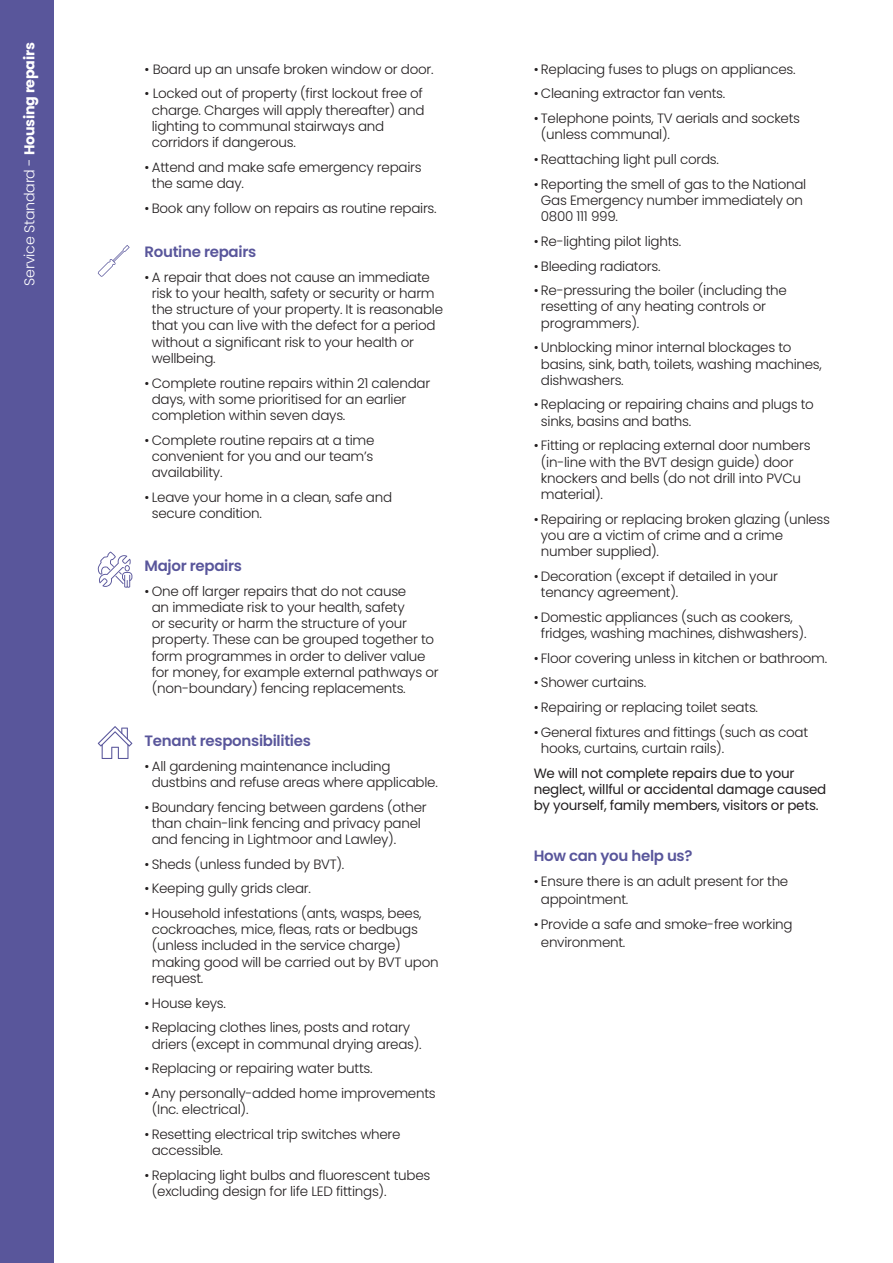
<style>
.page{position:relative;width:893px;height:1263px;background:#fff}
.page>*{position:absolute;margin:0;border:0;box-sizing:border-box;transform-origin:0 0}
.Header_1{font:600 15px "Poppins";letter-spacing:-.02em;color:#59569b}
.t1{font:300 14.25px "Poppins";letter-spacing:-.02em;color:#fff}
.Header_1-2{font:300 13.5px/16.2px "Poppins";letter-spacing:-.02em;color:#231f20}
.Header_1-3{font:13.5px/16.2px "Poppins";letter-spacing:-.02em;color:#231f20}
.s1{font-weight:700}
</style>
<div class="page">
<div style="left:0;top:0;width:54px;height:1263px;background:#59569b"></div>
<svg style="left:97px;top:551px;width:35px;height:37px"></svg>
<svg style="left:98px;top:726px;width:34px;height:33px"></svg>
<svg style="left:98px;top:245px;width:32px;height:32px"></svg>
<p class="t1" style="left:21px;top:286px;width:245px;rotate:-90deg">Service Standard - <span class="s1">Housing repairs</span></p>
<p class="Header_1-2" style="left:145px;top:61px;width:291px">• Board up an unsafe broken window or door.</p>
<p class="Header_1-2" style="left:152px;top:86px;width:274px;text-indent:-7px">• Locked out of property (first lockout free of charge. Charges will apply thereafter) and lighting to communal stairways and corridors if dangerous.</p>
<p class="Header_1-2" style="left:152px;top:159px;width:271px;text-indent:-7px">• Attend and make safe emergency repairs the same day.</p>
<p class="Header_1-2" style="left:145px;top:200px;width:294px">• Book any follow on repairs as routine repairs.</p>
<p class="Header_1" style="left:145px;top:243px;width:113px">Routine repairs</p>
<p class="Header_1-2" style="left:152px;top:269px;width:293px;text-indent:-7px">• A repair that does not cause an immediate risk to your health, safety or security or harm the structure of your property. It is reasonable that you can live with the defect for a period without a significant risk to your health or wellbeing.</p>
<p class="Header_1-2" style="left:152px;top:375px;width:280px;text-indent:-7px">• Complete routine repairs within 21 calendar days, with some prioritised for an earlier completion within seven days.</p>
<p class="Header_1-2" style="left:152px;top:432px;width:224px;text-align:justify;text-indent:-7px">• Complete routine repairs at a time convenient for you and our team’s availability.</p>
<p class="Header_1-2" style="left:152px;top:489px;width:242px;text-indent:-7px">• Leave your home in a clean, safe and secure condition.</p>
<p class="Header_1" style="left:145px;top:557px;width:99px">Major repairs</p>
<p class="Header_1-2" style="left:152px;top:583px;width:288px;text-indent:-7px">• One off larger repairs that do not cause<br>an immediate risk to your health, safety<br>or security or harm the structure of your property. These can be grouped together to form programmes in order to deliver value for money, for example external pathways or (non-boundary) fencing replacements.</p>
<p class="Header_1" style="left:145px;top:732px;width:168px">Tenant responsibilities</p>
<p class="Header_1-2" style="left:152px;top:758px;width:287px;text-indent:-7px">• All gardening maintenance including dustbins and refuse areas where applicable.</p>
<p class="Header_1-2" style="left:152px;top:799px;width:276px;text-indent:-7px">• Boundary fencing between gardens (other than chain-link fencing and privacy panel and fencing in Lightmoor and Lawley).</p>
<p class="Header_1-2" style="left:145px;top:856px;width:201px">• Sheds (unless funded by BVT).</p>
<p class="Header_1-2" style="left:145px;top:881px;width:168px">• Keeping gully grids clear.</p>
<p class="Header_1-2" style="left:152px;top:905px;width:288px;text-indent:-7px">• Household infestations (ants, wasps, bees, cockroaches, mice, fleas, rats or bedbugs (unless included in the service charge) making good will be carried out by BVT upon request.</p>
<p class="Header_1-2" style="left:145px;top:995px;width:83px">• House keys.</p>
<p class="Header_1-2" style="left:152px;top:1019px;width:271px;text-indent:-7px">• Replacing clothes lines, posts and rotary driers (except in communal drying areas).</p>
<p class="Header_1-2" style="left:145px;top:1060px;width:230px">• Replacing or repairing water butts.</p>
<p class="Header_1-2" style="left:152px;top:1085px;width:285px;text-indent:-7px">• Any personally-added home improvements (Inc. electrical).</p>
<p class="Header_1-2" style="left:152px;top:1126px;width:250px;text-indent:-7px">• Resetting electrical trip switches where accessible.</p>
<p class="Header_1-2" style="left:152px;top:1167px;width:280px;text-indent:-7px">• Replacing light bulbs and fluorescent tubes (excluding design for life LED fittings).</p>
<p class="Header_1-2" style="left:534px;top:61px;width:263px">• Replacing fuses to plugs on appliances.</p>
<p class="Header_1-2" style="left:534px;top:86px;width:193px">• Cleaning extractor fan vents.</p>
<p class="Header_1-2" style="left:541px;top:110px;width:261px;text-indent:-7px">• Telephone points, TV aerials and sockets (unless communal).</p>
<p class="Header_1-2" style="left:534px;top:151px;width:187px">• Reattaching light pull cords.</p>
<p class="Header_1-2" style="left:541px;top:176px;width:267px;text-indent:-7px">• Reporting the smell of gas to the National<br>Gas Emergency number immediately on<br>0800 111 999.</p>
<p class="Header_1-2" style="left:534px;top:233px;width:149px">• Re-lighting pilot lights.</p>
<p class="Header_1-2" style="left:534px;top:258px;width:128px">• Bleeding radiators.</p>
<p class="Header_1-2" style="left:541px;top:282px;width:248px;text-indent:-7px">• Re-pressuring the boiler (including the resetting of any heating controls or programmers).</p>
<p class="Header_1-2" style="left:541px;top:340px;width:282px;text-indent:-7px">• Unblocking minor internal blockages to basins, sink, bath, toilets, washing machines, dishwashers.</p>
<p class="Header_1-2" style="left:541px;top:397px;width:275px;text-indent:-7px">• Replacing or repairing chains and plugs to sinks, basins and baths.</p>
<p class="Header_1-2" style="left:541px;top:438px;width:271px;text-indent:-7px">• Fitting or replacing external door numbers (in-line with the BVT design guide) door knockers and bells (do not drill into PVCu material).</p>
<p class="Header_1-2" style="left:541px;top:511px;width:291px;text-indent:-7px">• Repairing or replacing broken glazing (unless you are a victim of crime and a crime number supplied).</p>
<p class="Header_1-2" style="left:541px;top:568px;width:239px;text-indent:-7px">• Decoration (except if detailed in your tenancy agreement).</p>
<p class="Header_1-2" style="left:541px;top:609px;width:267px;text-indent:-7px">• Domestic appliances (such as cookers, fridges, washing machines, dishwashers).</p>
<p class="Header_1-2" style="left:534px;top:650px;width:295px">• Floor covering unless in kitchen or bathroom.</p>
<p class="Header_1-2" style="left:534px;top:675px;width:114px">• Shower curtains.</p>
<p class="Header_1-2" style="left:534px;top:699px;width:226px">• Repairing or replacing toilet seats.</p>
<p class="Header_1-2" style="left:541px;top:724px;width:269px;text-indent:-7px">• General fixtures and fittings (such as coat hooks, curtains, curtain rails).</p>
<p class="Header_1-3" style="left:534px;top:765px;width:294px">We will not complete repairs due to your neglect, willful or accidental damage caused by yourself, family members, visitors or pets.</p>
<p class="Header_1" style="left:534px;top:847px;width:160px">How can you help us?</p>
<p class="Header_1-2" style="left:541px;top:872px;width:249px;line-height:18px;text-indent:-7px">• Ensure there is an adult present for the appointment.</p>
<p class="Header_1-2" style="left:541px;top:915px;width:253px;line-height:18px;text-indent:-7px">• Provide a safe and smoke-free working environment.</p>
</div>
